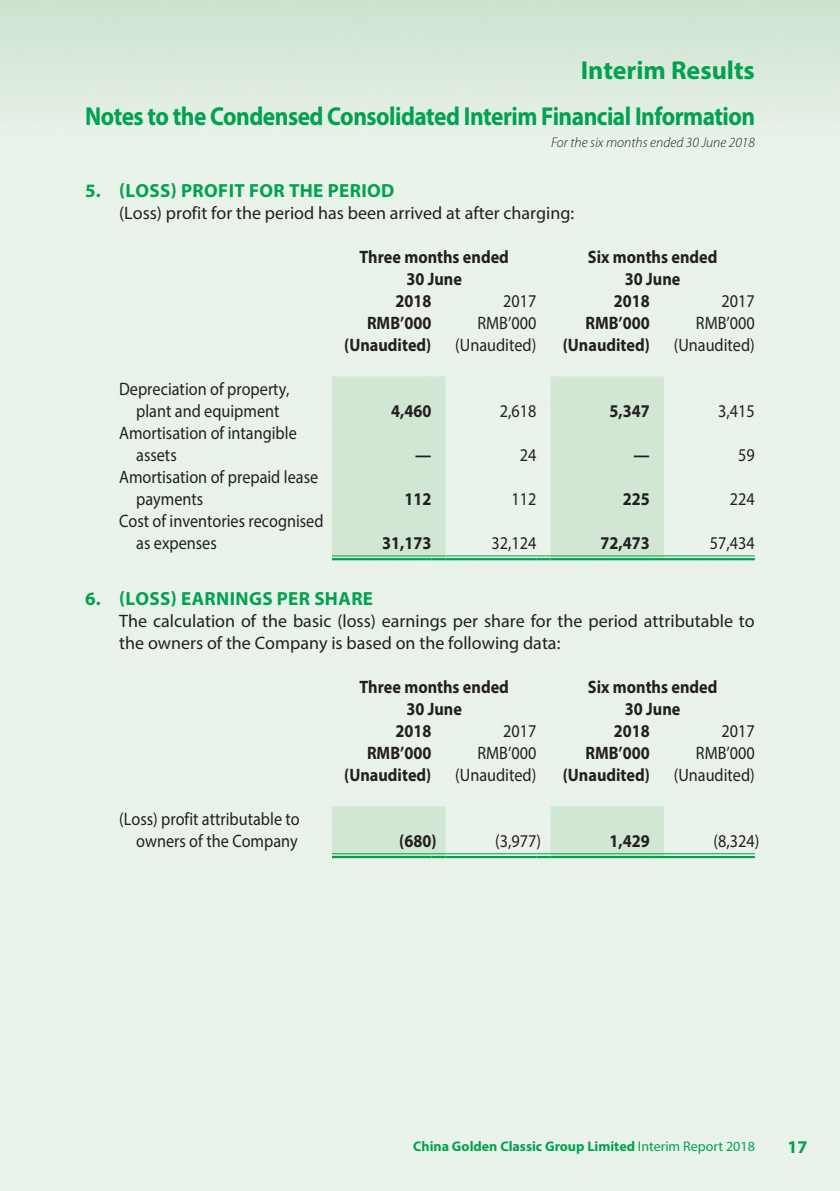
<style>
.page{position:relative;width:840px;height:1191px;background:#fff}
.page>*{position:absolute;margin:0;border:0;box-sizing:border-box;transform-origin:0 0}
.t1{font:700 26px/45.6px "Myriad Pro";letter-spacing:-.02em;color:#00a24f;text-align:right}
.t2{font:700 19px "Myriad Pro";letter-spacing:.02em;color:#00a24f}
.t3{font:18px/22px "Myriad Pro";color:#231f20;scale:.9 1}
.t4{font:700 18px/22px "Myriad Pro";color:#231f20;text-align:center;scale:.9 1}
.t5{font:18px/22px "Myriad Pro";color:#231f20}
.t6{font:700 18px "Myriad Pro";color:#00a24f}
.t7{font:700 14px "Myriad Pro";color:#00a24f}
.t8{font:italic 300 14px "Myriad Pro";color:#231f20}
.s1{font-weight:400}
</style>
<div class="page">
<img style="left:0;top:0;width:839px;height:1191px">
<svg style="left:332px;top:376px;width:331px;height:182px;background:#d8e9d9"></svg>
<hr style="left:332px;top:555px;width:99px;height:1px;background:#00a24f">
<hr style="left:332px;top:558px;width:99px;height:2px;background:#00a24f">
<svg style="left:431px;top:555px;width:14px;height:5px"></svg>
<hr style="left:445px;top:555px;width:91px;height:1px;background:#00a24f">
<hr style="left:445px;top:558px;width:91px;height:2px;background:#00a24f">
<svg style="left:536px;top:555px;width:14px;height:5px"></svg>
<hr style="left:550px;top:555px;width:99px;height:1px;background:#00a24f">
<hr style="left:550px;top:558px;width:99px;height:2px;background:#00a24f">
<svg style="left:649px;top:555px;width:14px;height:5px"></svg>
<hr style="left:663px;top:555px;width:91px;height:1px;background:#00a24f">
<hr style="left:663px;top:558px;width:91px;height:2px;background:#00a24f">
<svg style="left:332px;top:806px;width:331px;height:52px;background:#cbe5d2"></svg>
<hr style="left:663px;top:853px;width:91px;height:1px;background:#00a24f">
<hr style="left:663px;top:856px;width:91px;height:2px;background:#00a24f">
<h1 class="t1" style="left:85px;top:47px;width:671px">Interim Results<br>Notes to the Condensed Consolidated Interim Financial Information</h1>
<p class="t8" style="left:551px;top:134px;width:205px">For the six months ended 30 June 2018</p>
<p class="t2" style="left:85px;top:179px;width:310px">5. (LOSS) PROFIT FOR THE PERIOD</p>
<p class="t5" style="left:119px;top:202px;width:456px">(Loss) profit for the period has been arrived at after charging:</p>
<p class="t4" style="left:359px;top:246px;width:167px">Three months ended<br>30 June</p>
<p class="t4" style="left:587px;top:246px;width:145px">Six months ended<br>30 June</p>
<p class="t4" style="left:395px;top:290px;width:41px">2018</p>
<p class="t3" style="left:503px;top:290px;width:38px">2017</p>
<p class="t4" style="left:613px;top:290px;width:41px">2018</p>
<p class="t3" style="left:721px;top:290px;width:38px">2017</p>
<p class="t4" style="left:367px;top:312px;width:73px">RMB’000</p>
<p class="t3" style="left:477px;top:312px;width:67px">RMB’000</p>
<p class="t4" style="left:585px;top:312px;width:73px">RMB’000</p>
<p class="t3" style="left:695px;top:312px;width:67px">RMB’000</p>
<p class="t4" style="left:344px;top:334px;width:98px">(Unaudited)</p>
<p class="t3" style="left:455px;top:334px;width:91px">(Unaudited)</p>
<p class="t4" style="left:562px;top:334px;width:98px">(Unaudited)</p>
<p class="t3" style="left:673px;top:334px;width:91px">(Unaudited)</p>
<p class="t3" style="left:119px;top:378px;width:191px;text-align:center">Depreciation of property, plant and equipment</p>
<p class="t4" style="left:391px;top:400px;width:46px">4,460</p>
<p class="t3" style="left:499px;top:400px;width:42px">2,618</p>
<p class="t4" style="left:609px;top:400px;width:46px">5,347</p>
<p class="t3" style="left:717px;top:400px;width:42px">3,415</p>
<p class="t3" style="left:136px;top:422px;width:180px;text-indent:-17px">Amortisation of intangible assets</p>
<p class="t3" style="left:136px;top:466px;width:204px;text-indent:-17px">Amortisation of prepaid lease payments</p>
<p class="t3" style="left:136px;top:510px;width:209px;text-indent:-17px">Cost of inventories recognised as expenses</p>
<p class="t4" style="left:415px;top:444px;width:20px">—</p>
<p class="t3" style="left:519px;top:444px;width:20px">24</p>
<p class="t4" style="left:633px;top:444px;width:20px">—</p>
<p class="t3" style="left:737px;top:444px;width:20px">59</p>
<p class="t4" style="left:404px;top:488px;width:31px">112</p>
<p class="t3" style="left:511px;top:488px;width:29px">112</p>
<p class="t4" style="left:622px;top:488px;width:31px">225</p>
<p class="t3" style="left:729px;top:488px;width:29px">224</p>
<p class="t4" style="left:382px;top:532px;width:56px">31,173</p>
<p class="t3" style="left:491px;top:532px;width:51px">32,124</p>
<p class="t4" style="left:600px;top:532px;width:56px">72,473</p>
<p class="t3" style="left:709px;top:532px;width:51px">57,434</p>
<p class="t2" style="left:85px;top:586px;width:289px">6. (LOSS) EARNINGS PER SHARE</p>
<p class="t5" style="left:119px;top:610px;width:636px">The calculation of the basic (loss) earnings per share for the period attributable to the owners of the Company is based on the following data:</p>
<p class="t4" style="left:359px;top:675px;width:167px">Three months ended<br>30 June</p>
<p class="t4" style="left:587px;top:675px;width:145px">Six months ended<br>30 June</p>
<p class="t4" style="left:395px;top:719px;width:41px">2018</p>
<p class="t3" style="left:503px;top:720px;width:38px">2017</p>
<p class="t4" style="left:613px;top:719px;width:41px">2018</p>
<p class="t3" style="left:721px;top:720px;width:38px">2017</p>
<p class="t4" style="left:367px;top:741px;width:73px">RMB’000</p>
<p class="t3" style="left:477px;top:742px;width:67px">RMB’000</p>
<p class="t4" style="left:585px;top:741px;width:73px">RMB’000</p>
<p class="t3" style="left:695px;top:742px;width:67px">RMB’000</p>
<p class="t4" style="left:344px;top:763px;width:98px">(Unaudited)</p>
<p class="t3" style="left:455px;top:764px;width:91px">(Unaudited)</p>
<p class="t4" style="left:562px;top:763px;width:98px">(Unaudited)</p>
<p class="t3" style="left:673px;top:764px;width:91px">(Unaudited)</p>
<p class="t3" style="left:119px;top:808px;width:202px;text-align:right">(Loss) profit attributable to owners of the Company</p>
<p class="t4" style="left:399px;top:829px;width:43px">(680)</p>
<p class="t3" style="left:495px;top:830px;width:52px">(3,977)</p>
<p class="t4" style="left:609px;top:829px;width:46px">1,429</p>
<p class="t3" style="left:713px;top:830px;width:52px">(8,324)</p>
<p class="t7" style="left:413px;top:1137px;width:343px">China Golden Classic Group Limited <span class="s1">Interim Report 2018</span></p>
<p class="t6" style="left:787px;top:1135px;width:21px">17</p>
</div>
